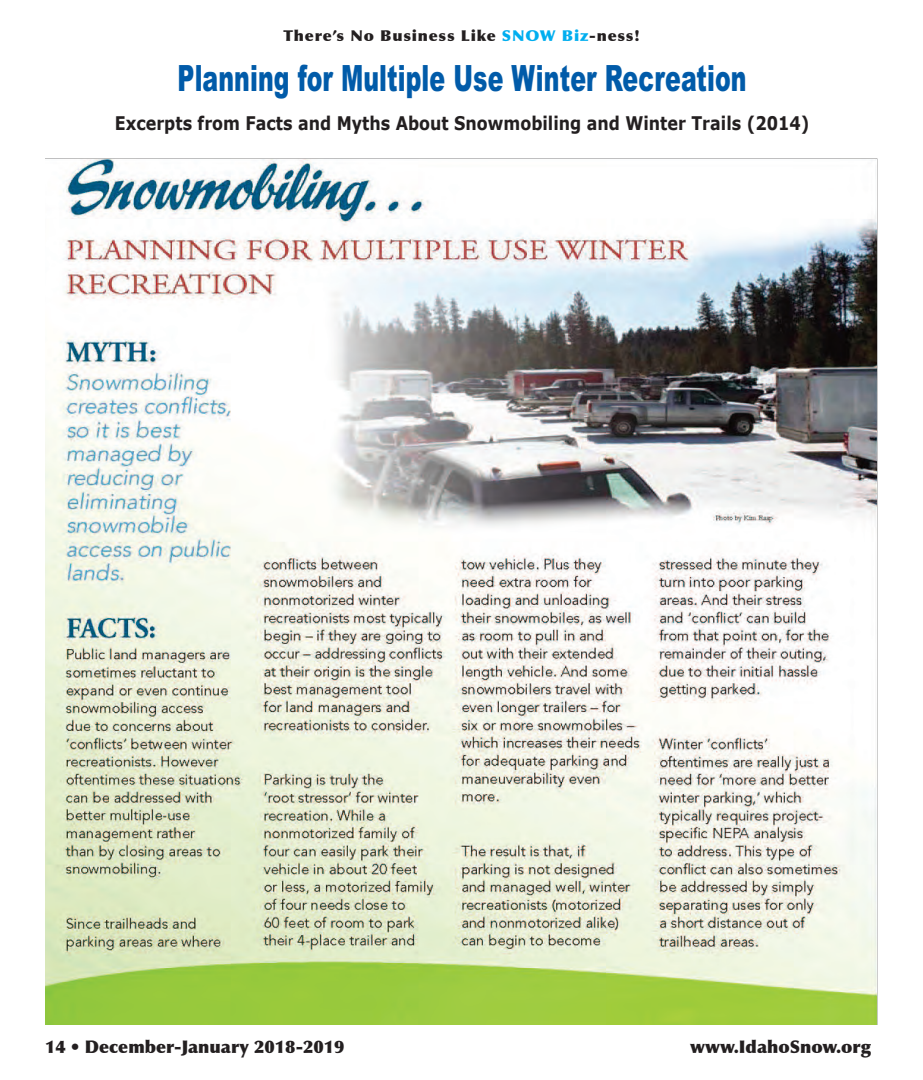
<style>
.page{position:relative;width:923px;height:1080px;background:#fff}
.page>*{position:absolute;margin:0;border:0;box-sizing:border-box;transform-origin:0 0}
.t1{font:900 36.25px "Arial";letter-spacing:.005em;color:#015ba9;scale:.65 1}
.t2{font:700 18.75px "Verdana";color:#231f20;scale:.85 1}
.t3{font:900 17.5px "Optima";color:#231f20}
.t4{font:900 15px "Optima";letter-spacing:.05em;color:#231f20;scale:1.05 1}
.s1{color:#00aeef}
</style>
<div class="page">
<img style="left:45px;top:158px;width:833px;height:867px">
<p class="t4" style="left:283px;top:26px;width:341px">There’s No Business Like <span class="s1">SNOW Biz</span>-ness!</p>
<h1 class="t1" style="left:177px;top:58px;width:877px">Planning for Multiple Use Winter Recreation</h1>
<p class="t2" style="left:115px;top:111px;width:818px">Excerpts from Facts and Myths About Snowmobiling and Winter Trails (2014)</p>
<p class="t3" style="left:45px;top:1036px;width:301px">14 • December-January 2018-2019</p>
<p class="t3" style="left:690px;top:1036px;width:183px">www.IdahoSnow.org</p>
</div>
